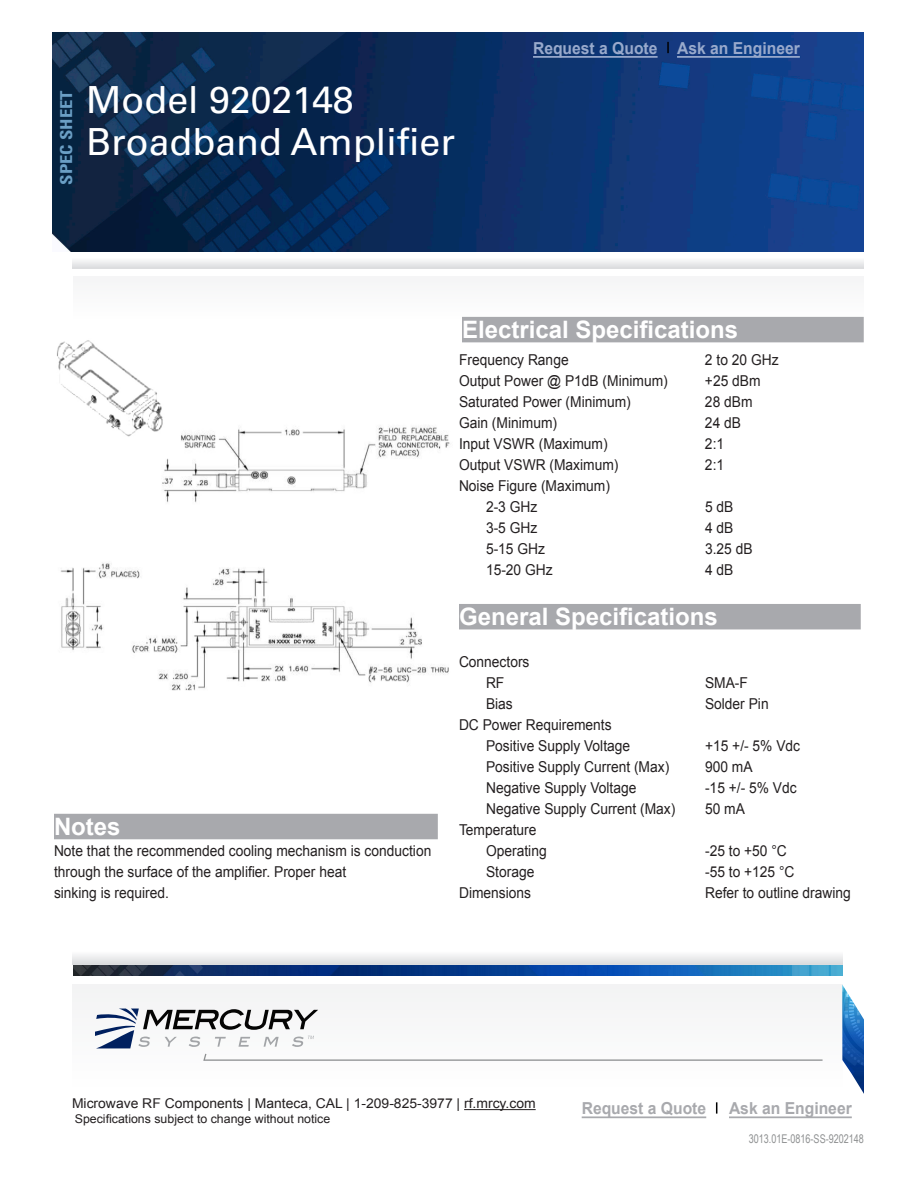
<style>
.page{position:relative;width:918px;height:1188px;background:#fff}
.page>*{position:absolute;margin:0;border:0;box-sizing:border-box;transform-origin:0 0}
.t1{font:37.5px/42px "Univers LT Pro 55 Roman";color:#fff}
.t2{font:700 24px "Arial";color:#fff}
.t3{font:700 16.5px "Arial";color:#9ac;scale:.95 1}
.t4{font:700 16.5px "Arial";color:#a8a9ad;scale:.95 1}
.t5{font:700 condensed 16.5px "Univers LT Pro";color:#6b9fc5;scale:1.13 1}
.t6{font:15px/21px "Arial";color:#231f20;scale:.92 1}
.t7{font:13.5px "Arial";color:#231f20}
.t8{font:12px "Arial";color:#231f20}
.t9{font:12px "Arial Narrow";color:#8e9091;scale:.92 1}
</style>
<div class="page">
<div style="left:73px;top:276px;width:791px;height:63px;background:#fafafa"></div>
<img style="left:53px;top:32px;width:811px;height:220px">
<svg style="left:72px;top:260px;width:792px;height:8px"></svg>
<div style="left:462px;top:317px;width:402px;height:25px;background:#a8a9ad"></div>
<svg style="left:95px;top:1009px;width:728px;height:52px"></svg>
<img style="left:73px;top:964px;width:769px;height:12px">
<div style="left:72px;top:944px;width:770px;height:20px;background:linear-gradient(to bottom,#fff,#e1e2e4)"></div>
<img style="left:842px;top:985px;width:22px;height:109px">
<hr style="left:464px;top:1109px;width:72px;height:1px;background:#231f20">
<div style="left:459px;top:604px;width:402px;height:25px;background:#a8a9ad"></div>
<div style="left:54px;top:814px;width:384px;height:25px;background:#a8a9ad"></div>
<img style="left:60px;top:427px;width:390px;height:264px">
<img style="left:57px;top:340px;width:108px;height:103px">
<hr style="left:533px;top:56px;width:125px;height:2px;background:#9ac">
<hr style="left:677px;top:56px;width:123px;height:2px;background:#9ac">
<svg style="left:667px;top:42px;width:2px;height:11px"></svg>
<hr style="left:582px;top:1116px;width:124px;height:2px;background:#a8a9ad">
<hr style="left:729px;top:1116px;width:123px;height:2px;background:#a8a9ad">
<svg style="left:716px;top:1102px;width:1px;height:12px"></svg>
<p class="t5" style="left:56px;top:185px;width:85px;rotate:-90deg">SPEC SHEET</p>
<h1 class="t1" style="left:86px;top:77px;width:370px">Model 9202148<br>Broadband Amplifier</h1>
<p class="t3" style="left:533px;top:37px;width:282px">Request a Quote Ask an Engineer</p>
<h2 class="t2" style="left:462px;top:313px;width:278px">Electrical Specifications</h2>
<p class="t6" style="left:459px;top:350px;width:121px">Frequency Range</p>
<p class="t6" style="left:705px;top:350px;width:82px">2 to 20 GHz</p>
<p class="t6" style="left:459px;top:371px;width:228px">Output Power @ P1dB (Minimum)</p>
<p class="t6" style="left:705px;top:371px;width:62px">+25 dBm</p>
<p class="t6" style="left:459px;top:392px;width:188px">Saturated Power (Minimum)</p>
<p class="t6" style="left:705px;top:392px;width:53px">28 dBm</p>
<p class="t6" style="left:459px;top:413px;width:108px">Gain (Minimum)</p>
<p class="t6" style="left:705px;top:413px;width:41px">24 dB</p>
<p class="t6" style="left:459px;top:434px;width:163px">Input VSWR (Maximum)</p>
<p class="t6" style="left:705px;top:434px;width:22px">2:1</p>
<p class="t6" style="left:459px;top:455px;width:175px">Output VSWR (Maximum)</p>
<p class="t6" style="left:705px;top:455px;width:22px">2:1</p>
<p class="t6" style="left:486px;top:476px;width:136px;text-indent:-27px">Noise Figure (Maximum)<br>2-3 GHz</p>
<p class="t6" style="left:705px;top:497px;width:32px">5 dB</p>
<p class="t6" style="left:486px;top:518px;width:57px">3-5 GHz</p>
<p class="t6" style="left:705px;top:518px;width:32px">4 dB</p>
<p class="t6" style="left:486px;top:539px;width:66px">5-15 GHz</p>
<p class="t6" style="left:705px;top:539px;width:53px">3.25 dB</p>
<p class="t6" style="left:486px;top:560px;width:74px">15-20 GHz</p>
<p class="t6" style="left:705px;top:560px;width:32px">4 dB</p>
<h2 class="t2" style="left:459px;top:601px;width:260px">General Specifications</h2>
<p class="t6" style="left:459px;top:651px;width:78px;text-align:center">Connectors<br>RF</p>
<p class="t6" style="left:705px;top:672px;width:48px">SMA-F</p>
<h2 class="t2" style="left:54px;top:810px;width:68px">Notes</h2>
<p class="t6" style="left:54px;top:840px;width:412px">Note that the recommended cooling mechanism is conduction through the surface of the amplifier. Proper heat<br>sinking is required.</p>
<p class="t6" style="left:486px;top:693px;width:31px">Bias</p>
<p class="t6" style="left:705px;top:693px;width:71px">Solder Pin</p>
<p class="t6" style="left:486px;top:714px;width:158px;text-indent:-27px">DC Power Requirements<br>Positive Supply Voltage</p>
<p class="t6" style="left:705px;top:735px;width:105px">+15 +/- 5% Vdc</p>
<p class="t6" style="left:486px;top:756px;width:201px">Positive Supply Current (Max)</p>
<p class="t6" style="left:705px;top:756px;width:53px">900 mA</p>
<p class="t6" style="left:486px;top:777px;width:165px">Negative Supply Voltage</p>
<p class="t6" style="left:705px;top:777px;width:101px">-15 +/- 5% Vdc</p>
<p class="t6" style="left:486px;top:798px;width:207px">Negative Supply Current (Max)</p>
<p class="t6" style="left:705px;top:798px;width:45px">50 mA</p>
<p class="t6" style="left:486px;top:819px;width:67px;text-indent:-27px">Temperature<br>Operating</p>
<p class="t6" style="left:705px;top:840px;width:90px">-25 to +50 °C</p>
<p class="t6" style="left:486px;top:861px;width:54px">Storage</p>
<p class="t6" style="left:705px;top:861px;width:99px">-55 to +125 °C</p>
<p class="t6" style="left:459px;top:882px;width:80px">Dimensions</p>
<p class="t6" style="left:705px;top:882px;width:160px">Refer to outline drawing</p>
<p class="t7" style="left:72px;top:1095px;width:465px">Microwave RF Components | Manteca, CAL | 1-209-825-3977 | rf.mrcy.com</p>
<p class="t8" style="left:75px;top:1111px;width:257px">Specifications subject to change without notice</p>
<p class="t4" style="left:582px;top:1098px;width:133px">Request a Quote</p>
<p class="t4" style="left:729px;top:1098px;width:131px">Ask an Engineer</p>
<p class="t9" style="left:749px;top:1130px;width:127px">3013.01E-0816-SS-9202148</p>
</div>
